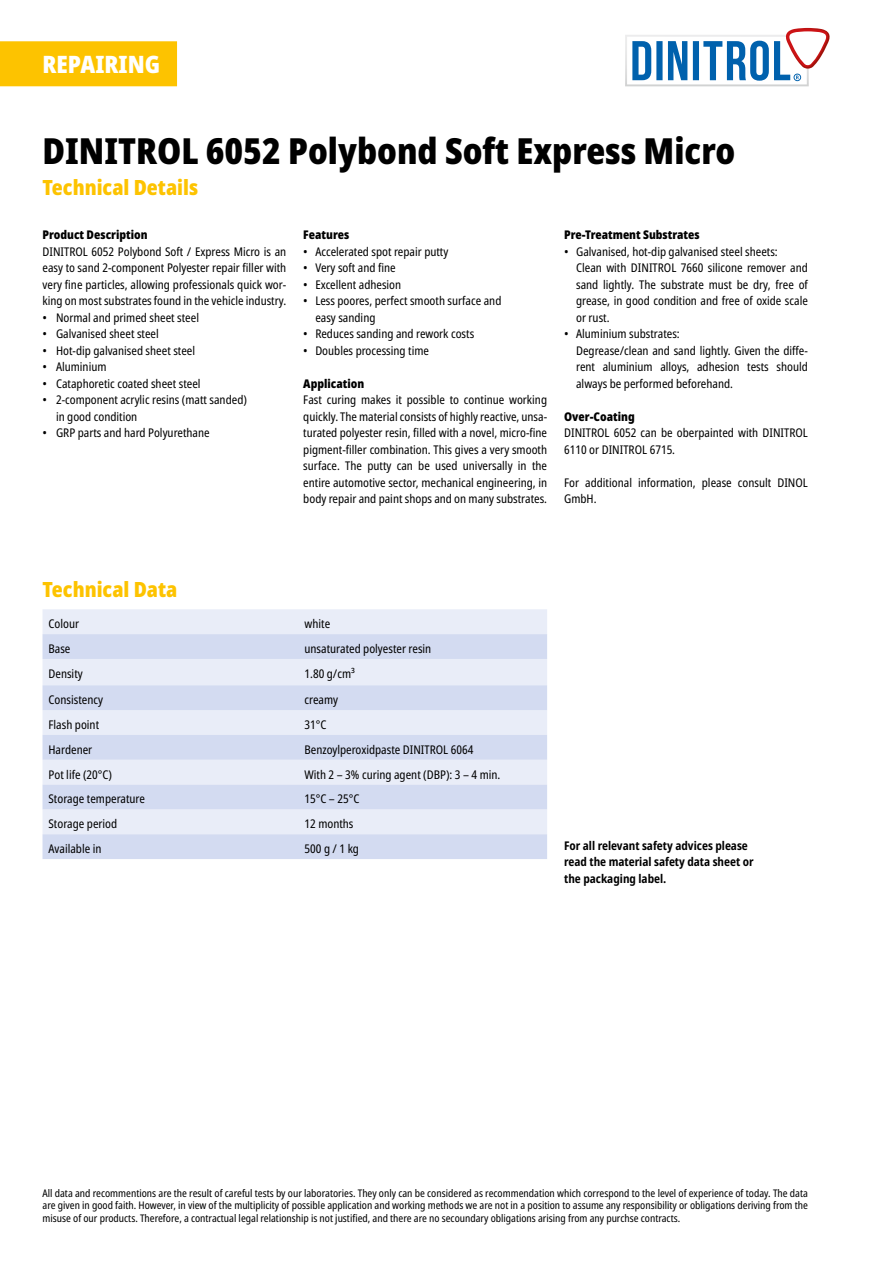
<style>
.page{position:relative;width:893px;height:1263px;background:#fff}
.page>*{position:absolute;margin:0;border:0;box-sizing:border-box;transform-origin:0 0}
.t1{font:900 condensed 36px "Noto Sans";color:#000}
.t2{font:900 condensed 24px "Noto Sans";color:#fff}
.t3{font:900 condensed 21px "Noto Sans";color:#fdc300}
.t4{font:condensed 12px/16.5px "Noto Sans";color:#000}
.t5{font:700 condensed 12px/16.5px "Noto Sans";color:#000}
.t6{font:900 condensed 12px "Noto Sans";color:#000}
.t7{font:condensed 10.5px/12.6px "Noto Sans";color:#000;text-align:justify}
</style>
<div class="page">
<div style="left:0;top:41px;width:177px;height:45px;background:#fdc300"></div>
<div style="left:625px;top:35px;width:184px;height:51px;background:#e5e6e6"></div>
<div style="left:627px;top:37px;width:180px;height:47px;background:#fff"></div>
<svg style="left:632px;top:28px;width:198px;height:53px"></svg>
<div style="left:43px;top:609px;width:504px;height:25px;background:#e9edf8"></div>
<svg style="left:43px;top:634px;width:504px;height:225px;background:#dce3f4"></svg>
<h2 class="t2" style="left:43px;top:46px;width:119px">REPAIRING</h2>
<h1 class="t1" style="left:43px;top:124px;width:694px">DINITROL 6052 Polybond Soft Express Micro</h1>
<h3 class="t3" style="left:43px;top:172px;width:157px">Technical Details</h3>
<p class="t6" style="left:43px;top:226px;width:107px">Product Description</p>
<p class="t4" style="left:43px;top:243px;width:245px;text-align:justify">DINITROL 6052 Polybond Soft / Express Micro is an easy to sand 2-component Polyester repair filler with very fine particles, allowing professionals quick wor&shy;king on most substrates found in the vehicle industry.</p>
<p class="t4" style="left:43px;top:309px;width:158px">• Normal and primed sheet steel</p>
<p class="t4" style="left:43px;top:326px;width:118px">• Galvanised sheet steel</p>
<p class="t4" style="left:43px;top:342px;width:154px">• Hot-dip galvanised sheet steel</p>
<p class="t4" style="left:43px;top:359px;width:66px">• Aluminium</p>
<p class="t4" style="left:43px;top:375px;width:160px">• Cataphoretic coated sheet steel</p>
<p class="t4" style="left:56px;top:392px;width:192px;text-indent:-14px">• 2-component acrylic resins (matt sanded) in good condition</p>
<p class="t4" style="left:43px;top:425px;width:169px">• GRP parts and hard Polyurethane</p>
<p class="t6" style="left:564px;top:226px;width:137px">Pre-Treatment Substrates</p>
<p class="t4" style="left:576px;top:243px;width:233px;text-indent:-12px">• Galvanised, hot-dip galvanised steel sheets:<br>Clean with DINITROL 7660 silicone remover and sand lightly. The substrate must be dry, free of grease, in good condition and free of oxide scale or rust.</p>
<p class="t4" style="left:576px;top:326px;width:233px;text-indent:-12px">• Aluminium substrates:<br>Degrease/clean and sand lightly. Given the diffe&shy;rent aluminium alloys, adhesion tests should always be performed beforehand.</p>
<p class="t6" style="left:564px;top:407px;width:72px">Over-Coating</p>
<p class="t4" style="left:564px;top:425px;width:245px">DINITROL 6052 can be oberpainted with DINITROL<br>6110 or DINITROL 6715.</p>
<p class="t4" style="left:564px;top:474px;width:245px">For additional information, please consult DINOL<br>GmbH.</p>
<p class="t6" style="left:303px;top:226px;width:47px">Features</p>
<p class="t4" style="left:303px;top:243px;width:147px">• Accelerated spot repair putty</p>
<p class="t4" style="left:303px;top:260px;width:94px">• Very soft and fine</p>
<p class="t4" style="left:303px;top:276px;width:99px">• Excellent adhesion</p>
<p class="t4" style="left:315px;top:293px;width:188px;text-indent:-12px">• Less poores, perfect smooth surface and easy sanding</p>
<p class="t4" style="left:303px;top:326px;width:172px">• Reduces sanding and rework costs</p>
<p class="t4" style="left:303px;top:342px;width:127px">• Doubles processing time</p>
<p class="t6" style="left:303px;top:374px;width:63px">Application</p>
<p class="t4" style="left:303px;top:392px;width:245px;text-align:justify">Fast curing makes it possible to continue working quickly. The material consists of highly reactive, unsa&shy;turated polyester resin, filled with a novel, micro-fine pigment-filler combination. This gives a very smooth surface. The putty can be used universally in the entire automotive sector, mechanical engineering, in body repair and paint shops and on many substrates.</p>
<h3 class="t3" style="left:43px;top:573px;width:136px">Technical Data</h3>
<p class="t4" style="left:49px;top:616px;width:32px">Colour</p>
<p class="t4" style="left:304px;top:616px;width:27px">white</p>
<p class="t4" style="left:49px;top:641px;width:23px">Base</p>
<p class="t4" style="left:304px;top:641px;width:128px">unsaturated polyester resin</p>
<p class="t4" style="left:49px;top:665px;width:36px">Density</p>
<p class="t4" style="left:304px;top:665px;width:52px">1.80 g/cm³</p>
<p class="t4" style="left:49px;top:692px;width:56px">Consistency</p>
<p class="t4" style="left:304px;top:692px;width:35px">creamy</p>
<p class="t4" style="left:49px;top:717px;width:52px">Flash point</p>
<p class="t4" style="left:304px;top:717px;width:23px">31°C</p>
<p class="t4" style="left:49px;top:741px;width:45px">Hardener</p>
<p class="t4" style="left:304px;top:741px;width:170px">Benzoylperoxidpaste DINITROL 6064</p>
<p class="t4" style="left:49px;top:766px;width:65px">Pot life (20°C)</p>
<p class="t4" style="left:304px;top:766px;width:197px">With 2 – 3% curing agent (DBP): 3 – 4 min.</p>
<p class="t4" style="left:49px;top:791px;width:98px">Storage temperature</p>
<p class="t4" style="left:304px;top:791px;width:56px">15°C – 25°C</p>
<p class="t4" style="left:49px;top:816px;width:70px">Storage period</p>
<p class="t4" style="left:304px;top:816px;width:51px">12 months</p>
<p class="t4" style="left:49px;top:841px;width:55px">Available in</p>
<p class="t4" style="left:304px;top:841px;width:56px">500 g / 1 kg</p>
<p class="t5" style="left:564px;top:837px;width:191px">For all relevant safety advices please read the material safety data sheet or the packaging label.</p>
<p class="t7" style="left:43px;top:1187px;width:767px">All data and recommentions are the result of careful tests by our laboratories. They only can be considered as recommendation which correspond to the level of experience of today. The data are given in good faith. However, in view of the multiplicity of possible application and working methods we are not in a position to assume any responsibility or obligations deriving from the misuse of our products. Therefore, a contractual legal relationship is not justified, and there are no secoundary obligations arising from any purchse contracts.</p>
</div>
